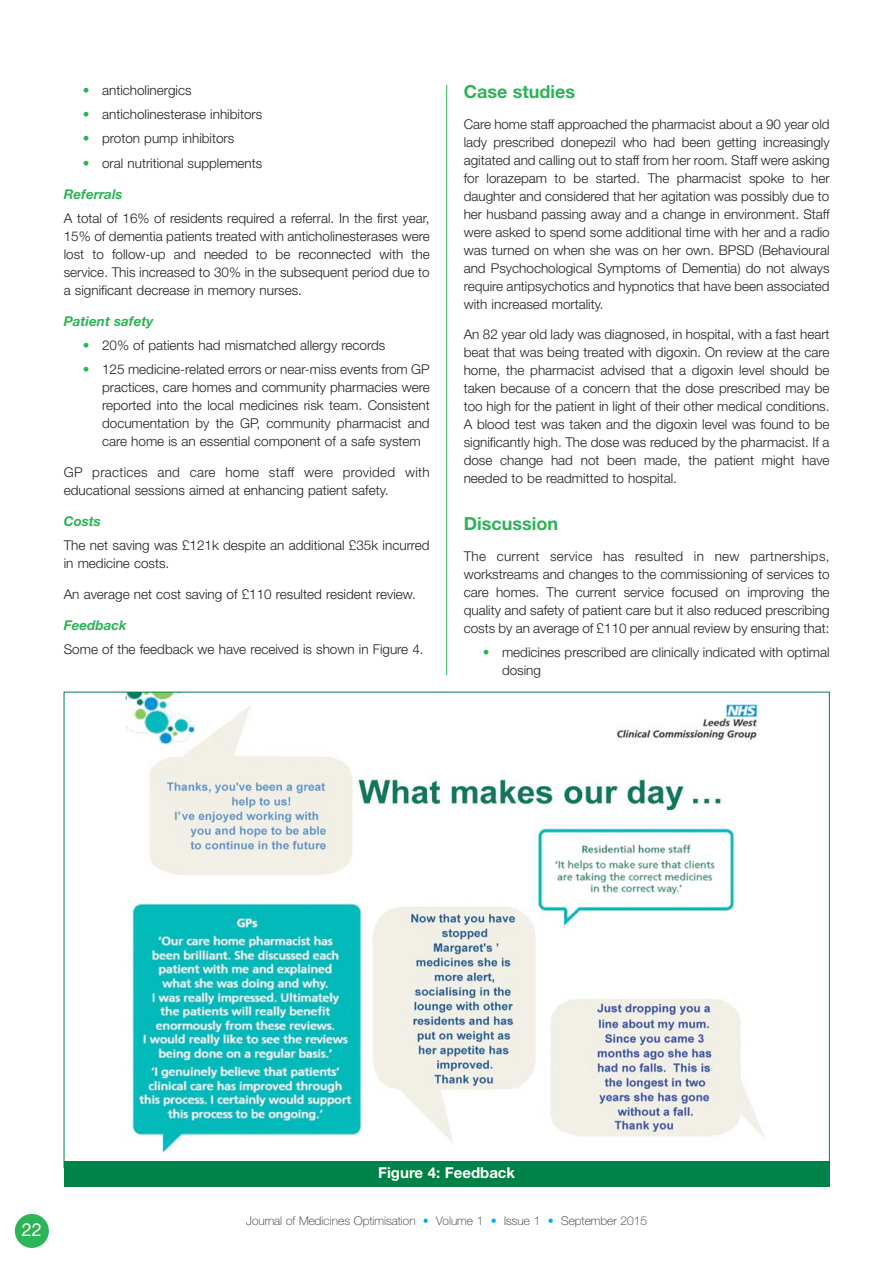
<style>
.page{position:relative;width:893px;height:1263px;background:#fff}
.page>*{position:absolute;margin:0;border:0;box-sizing:border-box;transform-origin:0 0}
.t1{font:700 18px "Helvetica Neue";color:#2cb457}
.t2{font:18px "Helvetica Neue";color:#fff}
.t3{font:700 15px "Helvetica Neue";color:#fff}
.t4{font:300 13.5px/18px "Helvetica Neue";color:#231f20;text-align:justify}
.t5{font:italic 700 13.5px "Helvetica Neue";color:#2cb457}
.t6{font:100 12px "Helvetica Neue";color:#231f20}
.s1{color:#2cb457}
.s2{color:#00aeef}
</style>
<div class="page">
<div style="left:15px;top:1214px;width:34px;height:34px;background:#2cb457;border-radius:50%"></div>
<hr style="left:446px;top:85px;width:1px;height:590px;background:#2cb457">
<img style="left:125px;top:694px;width:639px;height:459px">
<div style="left:64px;top:1161px;width:765px;height:25px;background:#008348"></div>
<p class="t4" style="left:83px;top:82px;width:110px"><span class="s1">•</span> anticholinergics</p>
<p class="t4" style="left:83px;top:107px;width:181px"><span class="s1">•</span> anticholinesterase inhibitors</p>
<p class="t4" style="left:83px;top:131px;width:153px"><span class="s1">•</span> proton pump inhibitors</p>
<p class="t4" style="left:83px;top:155px;width:181px"><span class="s1">•</span> oral nutritional supplements</p>
<p class="t5" style="left:64px;top:189px;width:60px">Referrals</p>
<p class="t4" style="left:64px;top:210px;width:367px">A total of 16% of residents required a referral. In the first year, 15% of dementia patients treated with anticholinesterases were lost to follow-up and needed to be reconnected with the service. This increased to 30% in the subsequent period due to a significant decrease in memory nurses.</p>
<p class="t5" style="left:64px;top:316px;width:91px">Patient safety</p>
<p class="t4" style="left:83px;top:338px;width:304px"><span class="s1">•</span> 20% of patients had mismatched allergy records</p>
<p class="t4" style="left:102px;top:362px;width:329px;text-indent:-19px"><span class="s1">•</span> 125 medicine-related errors or near-miss events from GP practices, care homes and community pharmacies were reported into the local medicines risk team. Consistent documentation by the GP, community pharmacist and care home is an essential component of a safe system</p>
<p class="t4" style="left:64px;top:465px;width:367px">GP practices and care home staff were provided with educational sessions aimed at enhancing patient safety.</p>
<p class="t5" style="left:64px;top:516px;width:39px">Costs</p>
<p class="t4" style="left:64px;top:538px;width:367px">The net saving was £121k despite an additional £35k incurred in medicine costs.</p>
<p class="t4" style="left:64px;top:587px;width:353px">An average net cost saving of £110 resulted resident review.</p>
<p class="t5" style="left:64px;top:620px;width:64px">Feedback</p>
<p class="t4" style="left:64px;top:642px;width:361px">Some of the feedback we have received is shown in Figure 4.</p>
<h1 class="t1" style="left:463px;top:85px;width:113px">Case studies</h1>
<p class="t4" style="left:463px;top:116px;width:367px">Care home staff approached the pharmacist about a 90 year old lady prescribed donepezil who had been getting increasingly agitated and calling out to staff from her room. Staff were asking for lorazepam to be started. The pharmacist spoke to her daughter and considered that her agitation was possibly due to her husband passing away and a change in environment. Staff were asked to spend some additional time with her and a radio was turned on when she was on her own. BPSD (Behavioural and Psychochological Symptoms of Dementia) do not always require antipsychotics and hypnotics that have been associated with increased mortality.</p>
<p class="t4" style="left:463px;top:327px;width:367px">An 82 year old lady was diagnosed, in hospital, with a fast heart beat that was being treated with digoxin. On review at the care home, the pharmacist advised that a digoxin level should be taken because of a concern that the dose prescribed may be too high for the patient in light of their other medical conditions.<br>A blood test was taken and the digoxin level was found to be significantly high. The dose was reduced by the pharmacist. If a dose change had not been made, the patient might have needed to be readmitted to hospital.</p>
<h1 class="t1" style="left:463px;top:517px;width:96px">Discussion</h1>
<p class="t4" style="left:463px;top:548px;width:367px">The current service has resulted in new partnerships, workstreams and changes to the commissioning of services to care homes. The current service focused on improving the quality and safety of patient care but it also reduced prescribing costs by an average of £110 per annual review by ensuring that:</p>
<p class="t4" style="left:502px;top:645px;width:329px;text-indent:-19px"><span class="s1">•</span> medicines prescribed are clinically indicated with optimal dosing</p>
<h1 class="t2" style="left:22px;top:1223px;width:22px">22</h1>
<p class="t3" style="left:378px;top:1167px;width:138px">Figure 4: Feedback</p>
<p class="t6" style="left:246px;top:1216px;width:402px">Journal of Medicines Optimisation <span class="s2">•</span> Volume 1 <span class="s2">•</span> Issue 1 <span class="s2">•</span> September 2015</p>
</div>
